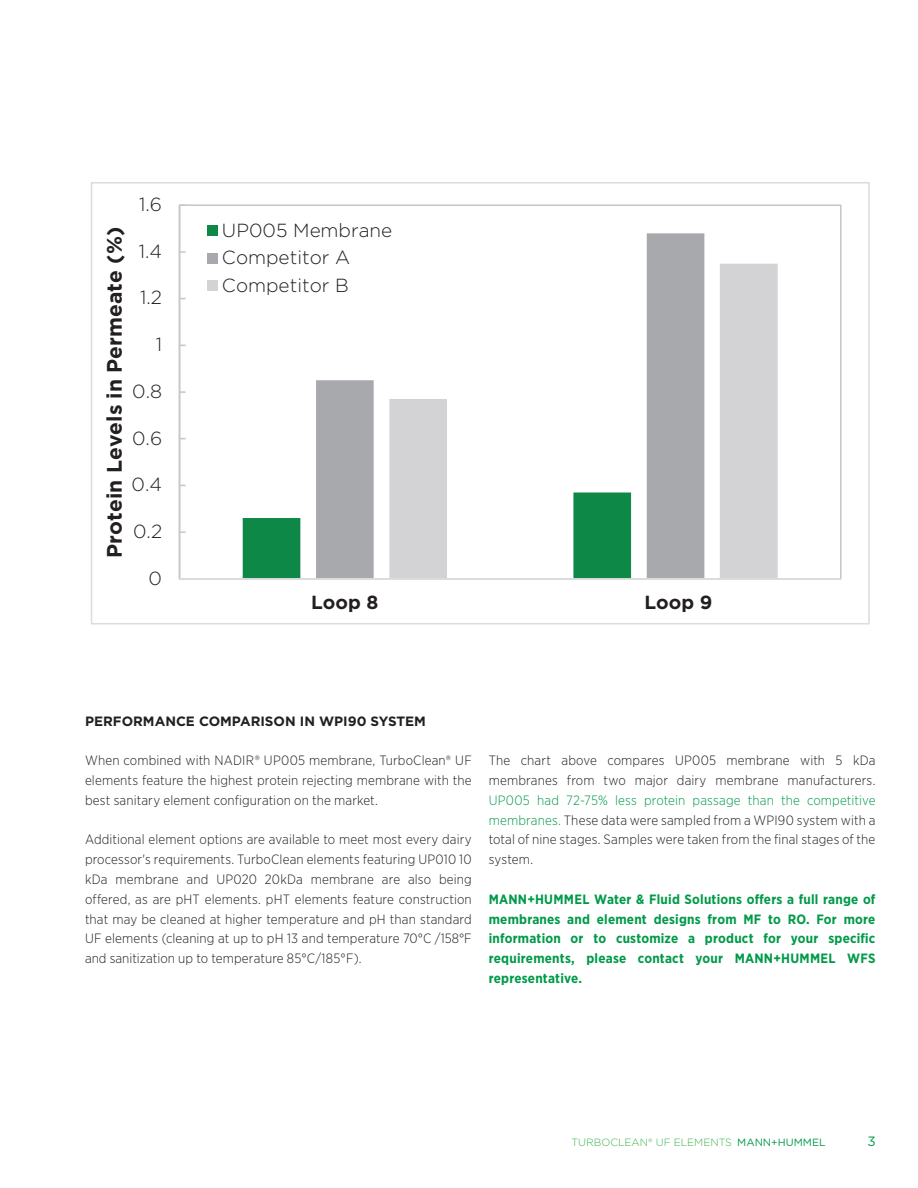
<style>
.page{position:relative;width:918px;height:1188px;background:#fff}
.page>*{position:absolute;margin:0;border:0;box-sizing:border-box;transform-origin:0 0}
.t1{font:700 21px "Gotham";color:#231f20}
.t2{font:300 18.9px/27.6px "Gotham";color:#231f20}
.t3{font:700 18.9px "Gotham";letter-spacing:.005em;color:#231f20}
.t4{font:300 13.5px/19.8px "Gotham Narrow";letter-spacing:.01em;color:#231f20;text-align:justify}
.t5{font:700 13.5px/19.8px "Gotham Narrow";letter-spacing:.015em;color:#009a49;text-align:justify}
.t6{font:700 13.5px "Gotham";color:#231f20}
.t7{font:13.5px "Gotham";color:#009a49}
.t8{font:300 10.5px "Gotham";color:#3ab54a}
.s1{color:#009a49}
.s2{font-weight:400;color:#009a49}
</style>
<div class="page">
<div style="left:243px;top:518px;width:58px;height:60px;background:#0d8846"></div>
<svg style="left:316px;top:233px;width:388px;height:345px"></svg>
<svg style="left:389px;top:264px;width:389px;height:314px"></svg>
<hr style="left:179px;top:205px;width:1px;height:374px;background:#c7c8ca">
<svg style="left:180px;top:531px;width:6px;height:2px"></svg>
<svg style="left:180px;top:391px;width:6px;height:2px"></svg>
<svg style="left:180px;top:251px;width:6px;height:2px"></svg>
<svg style="left:180px;top:204px;width:6px;height:2px"></svg>
<hr style="left:180px;top:578px;width:661px;height:2px;background:#dcdddf">
<div style="left:207px;top:226px;width:11px;height:10px;background:#0d8846"></div>
<div style="left:207px;top:253px;width:11px;height:10px;background:#a8a9ad"></div>
<div style="left:207px;top:281px;width:11px;height:10px;background:#d3d3d5"></div>
<div style="left:91px;top:182px;width:779px;height:443px;border:2px solid #dcdddf"></div>
<h2 class="t2" style="left:139px;top:190px;width:24px">1.6</h2>
<h1 class="t1" style="left:100px;top:558px;width:332px;rotate:-90deg">Protein Levels in Permeate (%)</h1>
<h2 class="t2" style="left:222px;top:216px;width:172px">UP005 Membrane<br>Competitor A<br>Competitor B</h2>
<h2 class="t2" style="left:139px;top:237px;width:25px">1.4</h2>
<h2 class="t2" style="left:140px;top:284px;width:23px">1.2</h2>
<h2 class="t2" style="left:156px;top:330px;width:8px">1</h2>
<h2 class="t2" style="left:132px;top:377px;width:31px">0.8</h2>
<h2 class="t2" style="left:132px;top:424px;width:32px">0.6</h2>
<h2 class="t2" style="left:132px;top:470px;width:32px">0.4</h2>
<h2 class="t2" style="left:133px;top:517px;width:31px">0.2</h2>
<h2 class="t2" style="left:149px;top:564px;width:15px">0</h2>
<h2 class="t3" style="left:311px;top:590px;width:69px">Loop 8</h2>
<h2 class="t3" style="left:644px;top:590px;width:69px">Loop 9</h2>
<p class="t6" style="left:85px;top:712px;width:342px">PERFORMANCE COMPARISON IN WPI90 SYSTEM</p>
<p class="t4" style="left:85px;top:750px;width:388px">When combined with NADIR® UP005 membrane, TurboClean® UF elements feature the highest protein rejecting membrane with the best sanitary element configuration on the market.</p>
<p class="t4" style="left:85px;top:829px;width:388px">Additional element options are available to meet most every dairy processor's requirements. TurboClean elements featuring UP010 10 kDa membrane and UP020 20kDa membrane are also being offered, as are pHT elements. pHT elements feature construction that may be cleaned at higher temperature and pH than standard UF elements (cleaning at up to pH 13 and temperature 70°C /158°F and sanitization up to temperature 85°C/185°F).</p>
<p class="t4" style="left:489px;top:750px;width:388px">The chart above compares UP005 membrane with 5 kDa membranes from two major dairy membrane manufacturers.</p>
<p class="t4" style="left:489px;top:790px;width:388px"><span class="s1">UP005 had 72-75% less protein passage than the competitive membranes.</span> These data were sampled from a WPI90 system with a total of nine stages. Samples were taken from the final stages of the system.</p>
<p class="t5" style="left:489px;top:889px;width:388px">MANN+HUMMEL Water &amp; Fluid Solutions offers a full range of membranes and element designs from MF to RO. For more information or to customize a product for your specific requirements, please contact your MANN+HUMMEL WFS representative.</p>
<p class="t8" style="left:572px;top:1135px;width:255px">TURBOCLEAN® UF ELEMENTS <span class="s2">MANN+HUMMEL</span></p>
<p class="t7" style="left:868px;top:1132px;width:10px">3</p>
</div>
